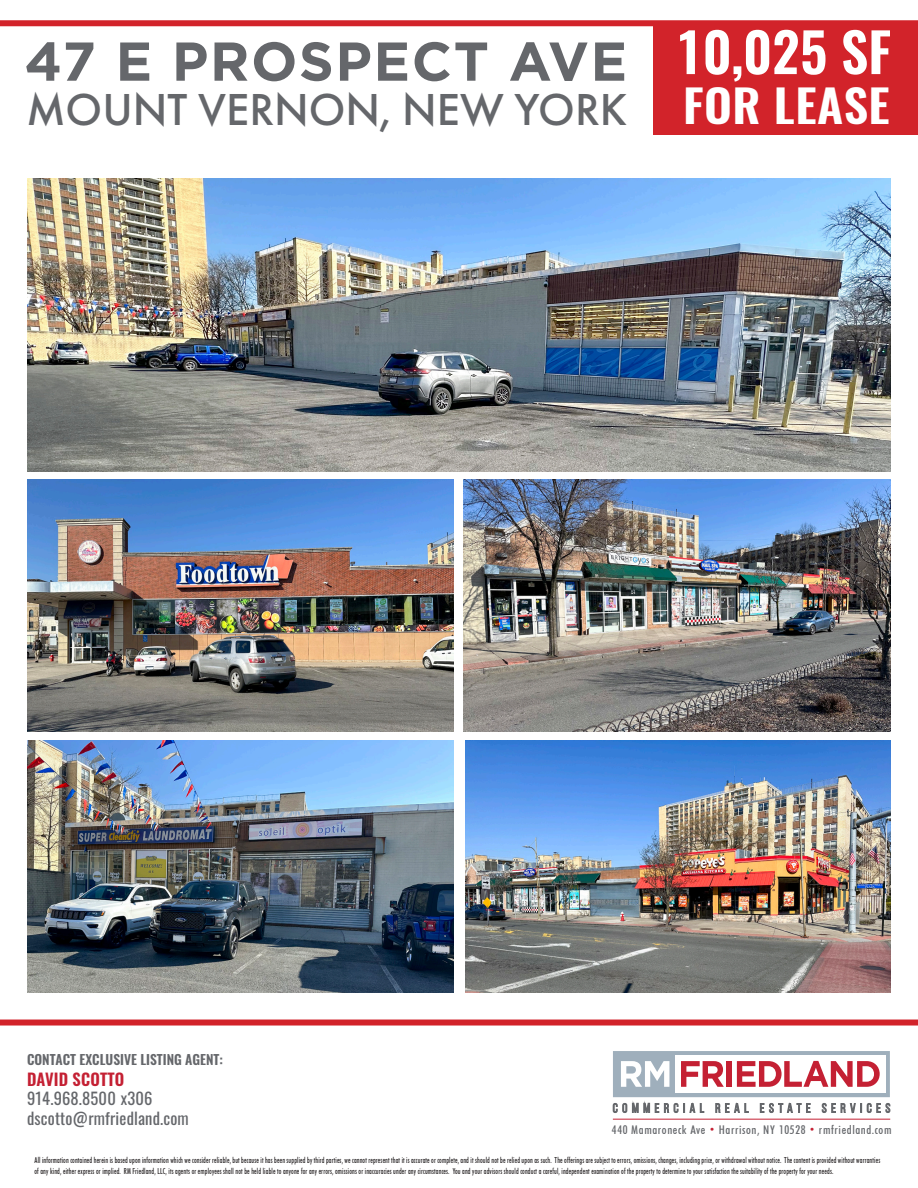
<style>
.page{position:relative;width:918px;height:1188px;background:#fff}
.page>*{position:absolute;margin:0;border:0;box-sizing:border-box;transform-origin:0 0}
.t1{font:700 54.6px "Gotham";letter-spacing:.03em;color:#65676b}
.t2{font:600 54px "Oswald";color:#fff}
.t3{font:500 46.5px "Futura PT";color:#65676b}
.t4{font:600 45px "Oswald";letter-spacing:.01em;color:#fff;scale:1.08 1}
.t5{font:16.5px "Oswald";letter-spacing:.01em;color:#65676b}
.t6{font:600 16.5px "Oswald";letter-spacing:.01em;color:#c42033}
.t7{font:600 13.5px "Oswald";color:#65676b}
.t8{font:500 condensed 12px "Futura BT";letter-spacing:.05em;color:#65676b;scale:1.04 1}
.t9{font:500 condensed 8.25px/11.2px "Futura BT";letter-spacing:.02em;color:#231f20;scale:.84 1}
.s1{font-size:9.9px;color:#c42033}
</style>
<div class="page">
<div style="left:653px;top:23px;width:265px;height:111px;background:#d2232a"></div>
<div style="left:0;top:1020px;width:918px;height:6px;background:#d2232a"></div>
<div style="left:0;top:20px;width:918px;height:6px;background:#d2232a"></div>
<hr style="left:613px;top:1119px;width:277px;height:1px;background:#c42033">
<svg style="left:612px;top:1102px;width:92px;height:11px"></svg>
<svg style="left:715px;top:1102px;width:34px;height:11px"></svg>
<svg style="left:760px;top:1102px;width:51px;height:11px"></svg>
<svg style="left:821px;top:1103px;width:70px;height:11px"></svg>
<div style="left:613px;top:1051px;width:277px;height:46px;background:#9fafbc"></div>
<svg style="left:621px;top:1061px;width:48px;height:26px"></svg>
<div style="left:675px;top:1055px;width:211px;height:38px;background:#fff"></div>
<svg style="left:681px;top:1061px;width:43px;height:26px"></svg>
<div style="left:727px;top:1061px;width:5px;height:26px;background:#c42033"></div>
<svg style="left:737px;top:1061px;width:143px;height:26px"></svg>
<img style="left:27px;top:480px;width:426px;height:252px">
<img style="left:28px;top:741px;width:425px;height:252px">
<img style="left:464px;top:480px;width:427px;height:252px">
<img style="left:465px;top:741px;width:426px;height:252px">
<img style="left:27px;top:179px;width:864px;height:293px">
<p class="t1" style="left:25px;top:25px;width:604px">47 E PROSPECT AVE</p>
<p class="t3" style="left:26px;top:82px;width:603px">MOUNT VERNON, NEW YORK</p>
<p class="t2" style="left:675px;top:14px;width:217px">10,025 SF</p>
<p class="t4" style="left:683px;top:74px;width:193px">FOR LEASE</p>
<p class="t7" style="left:27px;top:1050px;width:197px">CONTACT EXCLUSIVE LISTING AGENT:</p>
<p class="t6" style="left:27px;top:1067px;width:99px">DAVID SCOTTO</p>
<p class="t5" style="left:27px;top:1084px;width:127px">914.968.8500 x306</p>
<p class="t5" style="left:27px;top:1103px;width:163px">dscotto@rmfriedland.com</p>
<p class="t8" style="left:612px;top:1122px;width:270px">440 Mamaroneck Ave <span class="s1">•</span> Harrison, NY 10528 <span class="s1">•</span> rmfriedland.com</p>
<p class="t9" style="left:34px;top:1154px;width:1008px">All information contained herein is based upon information which we consider reliable, but because it has been supplied by third parties, we cannot represent that it is accurate or complete, and it should not be relied upon as such. The offerings are subject to errors, omissions, changes, including price, or withdrawal without notice. The content is provided without warranties of any kind, either express or implied. RM Friedland, LLC, its agents or employees shall not be held liable to anyone for any errors, omissions or inaccuracies under any circumstances. You and your advisors should conduct a careful, independent examination of the property to determine to your satisfaction the suitability of the property for your needs.</p>
</div>
